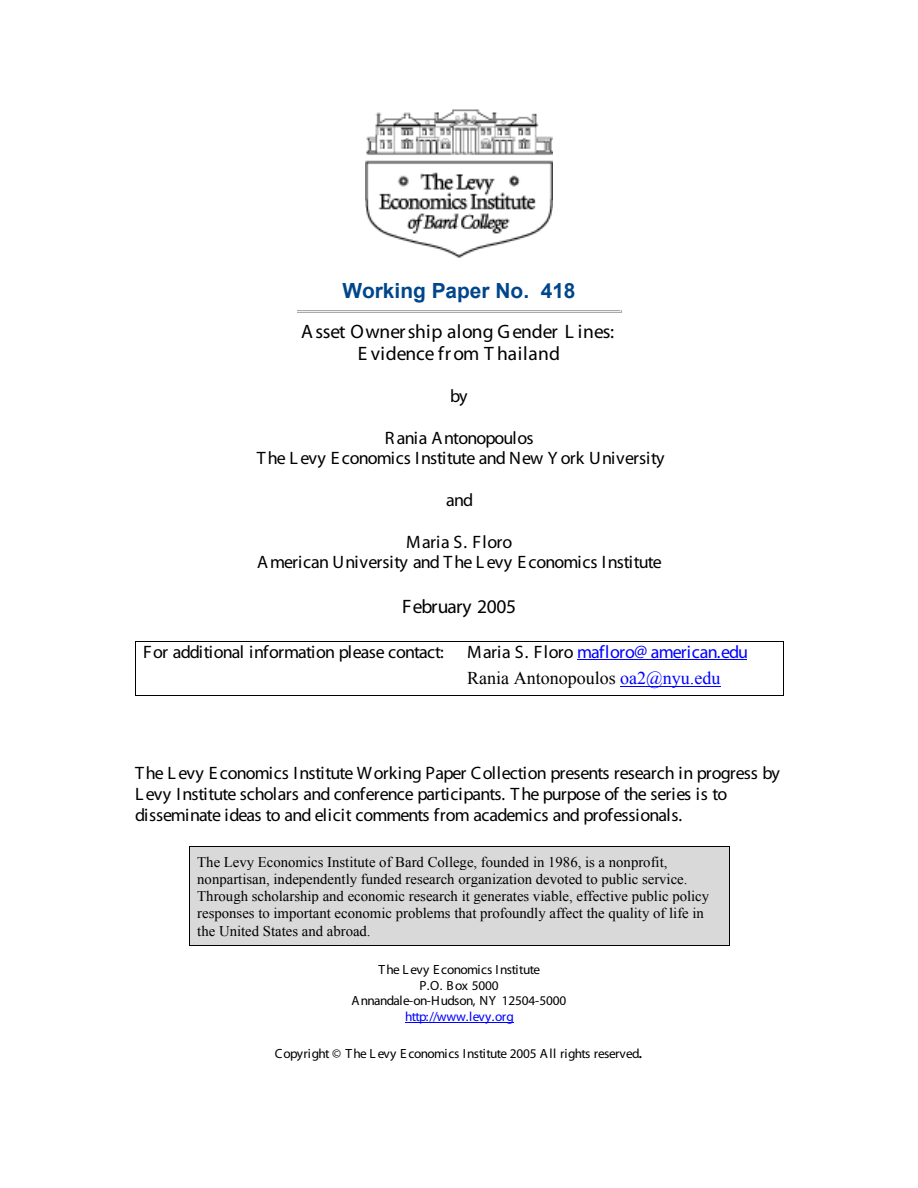
<style>
.page{position:relative;width:918px;height:1188px;background:#fff}
.page>*{position:absolute;margin:0;border:0;box-sizing:border-box;transform-origin:0 0}
.t1{font:700 20.85px "Arial";color:#00468b}
.t2{font:19.5px/22.6px "Myriad";color:#000;text-align:center}
.t3{font:18px/20.7px "Myriad";letter-spacing:-.04em;color:#000;text-align:center}
.t4{font:18px/20.9px "Myriad";letter-spacing:-.005em;color:#000;text-align:center}
.t5{font:18px "Myriad";letter-spacing:-.005em;color:#00f}
.t6{font:18px "Times New Roman";color:#000}
.t7{font:14.7px/17.2px "Times New Roman";color:#000}
.t8{font:13.35px/15.6px "Myriad";letter-spacing:-.015em;color:#000;text-align:center}
.t9{font:13.35px "Myriad";letter-spacing:-.03em;color:#00f}
.s1{color:#000}
.s2{color:#00f}
.s3{font-size:18px}
</style>
<div class="page">
<img style="left:365px;top:109px;width:187px;height:149px">
<hr style="left:297px;top:310px;width:324px;height:2px;background:#aaa">
<hr style="left:297px;top:312px;width:324px;height:1px;background:#eee">
<hr style="left:577px;top:659px;width:170px;height:1px;background:#00f">
<hr style="left:620px;top:686px;width:100px;height:1px;background:#00f">
<hr style="left:135px;top:641px;width:648px;height:1px;background:#000">
<hr style="left:135px;top:642px;width:1px;height:53px;background:#000">
<hr style="left:135px;top:695px;width:648px;height:1px;background:#000">
<hr style="left:783px;top:642px;width:1px;height:53px;background:#000">
<div style="left:189px;top:847px;width:540px;height:98px;background:#d9d9d9"></div>
<hr style="left:189px;top:846px;width:540px;height:1px;background:#000">
<hr style="left:189px;top:847px;width:1px;height:98px;background:#000">
<hr style="left:189px;top:945px;width:540px;height:1px;background:#000">
<hr style="left:729px;top:847px;width:1px;height:98px;background:#000">
<hr style="left:405px;top:1022px;width:108px;height:1px;background:#00f">
<p class="t1" style="left:342px;top:277px;width:235px">Working Paper No. 418</p>
<p class="t2" style="left:301px;top:321px;width:314px">Asset Ownership along Gender L ines:<br>E vidence from T hailand</p>
<p class="t3" style="left:450px;top:387px;width:19px">by</p>
<p class="t3" style="left:257px;top:428px;width:409px">R ania A ntonopoulos<br>The L evy Economics Institute and New Y ork University</p>
<p class="t3" style="left:446px;top:491px;width:29px">and</p>
<p class="t4" style="left:257px;top:532px;width:406px">Maria S. Floro<br>American University and The L evy Economics Institute</p>
<p class="t2" style="left:402px;top:596px;width:116px">February 2005</p>
<p class="t3" style="left:143px;top:642px;width:302px">For additional information please contact:</p>
<p class="t5" style="left:467px;top:643px;width:282px"><span class="s1">Maria S. Floro</span> mafloro@ american.edu</p>
<p class="t6" style="left:467px;top:666px;width:255px">Rania Antonopoulos <span class="s2">oa2@nyu.edu</span></p>
<p class="t3" style="left:135px;top:764px;width:646px;text-align:left">The L evy Economics Institute Working Paper Collection presents research in progress by<br>L evy Institute scholars and conference participants. The purpose of the series is to disseminate ideas to and elicit comments from academics and professionals.</p>
<p class="t7" style="left:197px;top:853px;width:513px">The Levy Economics Institute of Bard College, founded in 1986, is a nonprofit, nonpartisan, independently funded research organization devoted to public service.<br>Through scholarship and economic research it generates viable, effective public policy responses to important economic problems that profoundly affect the quality of life in the United States and abroad.</p>
<p class="t8" style="left:351px;top:962px;width:217px">The L evy Economics Institute<br>P.O. Box 5000<br>Annandale-on-Hudson, NY 12504-5000</p>
<p class="t9" style="left:405px;top:1010px;width:110px">http://www.levy.org</p>
<p class="t8" style="left:275px;top:1046px;width:369px">Copyright © The L evy Economics Institute 2005 All rights reserved<span class="s3">.</span></p>
</div>
